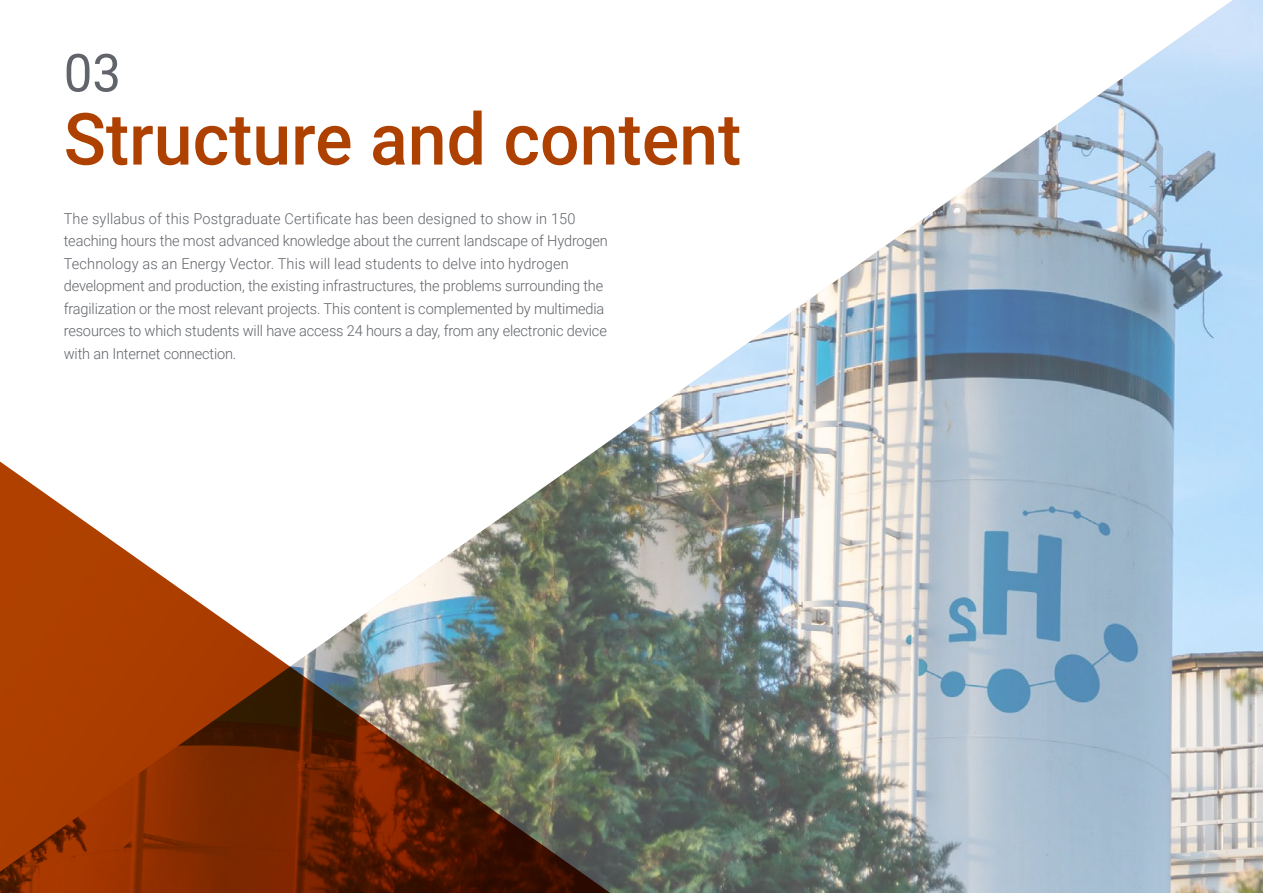
<style>
.page{position:relative;width:1263px;height:893px;background:#fff}
.page>*{position:absolute;margin:0;border:0;box-sizing:border-box;transform-origin:0 0}
.t1{font:500 72px "Roboto";color:#ae4000}
.t2{font:52.5px "Roboto";color:#61646a}
.t3{font:300 15px/22.5px "Roboto";letter-spacing:-.01em;color:#61646a}
</style>
<div class="page">
<img style="left:602px;top:0;width:661px;height:893px">
<svg style="left:0;top:446px;width:640px;height:447px"></svg>
<h2 class="t2" style="left:64px;top:36px;width:59px">03</h2>
<h1 class="t1" style="left:64px;top:89px;width:679px">Structure and content</h1>
<p class="t3" style="left:64px;top:207px;width:546px">The syllabus of this Postgraduate Certificate has been designed to show in 150 teaching hours the most advanced knowledge about the current landscape of Hydrogen Technology as an Energy Vector. This will lead students to delve into hydrogen development and production, the existing infrastructures, the problems surrounding the fragilization or the most relevant projects. This content is complemented by multimedia resources to which students will have access 24 hours a day, from any electronic device with an Internet connection.</p>
</div>
